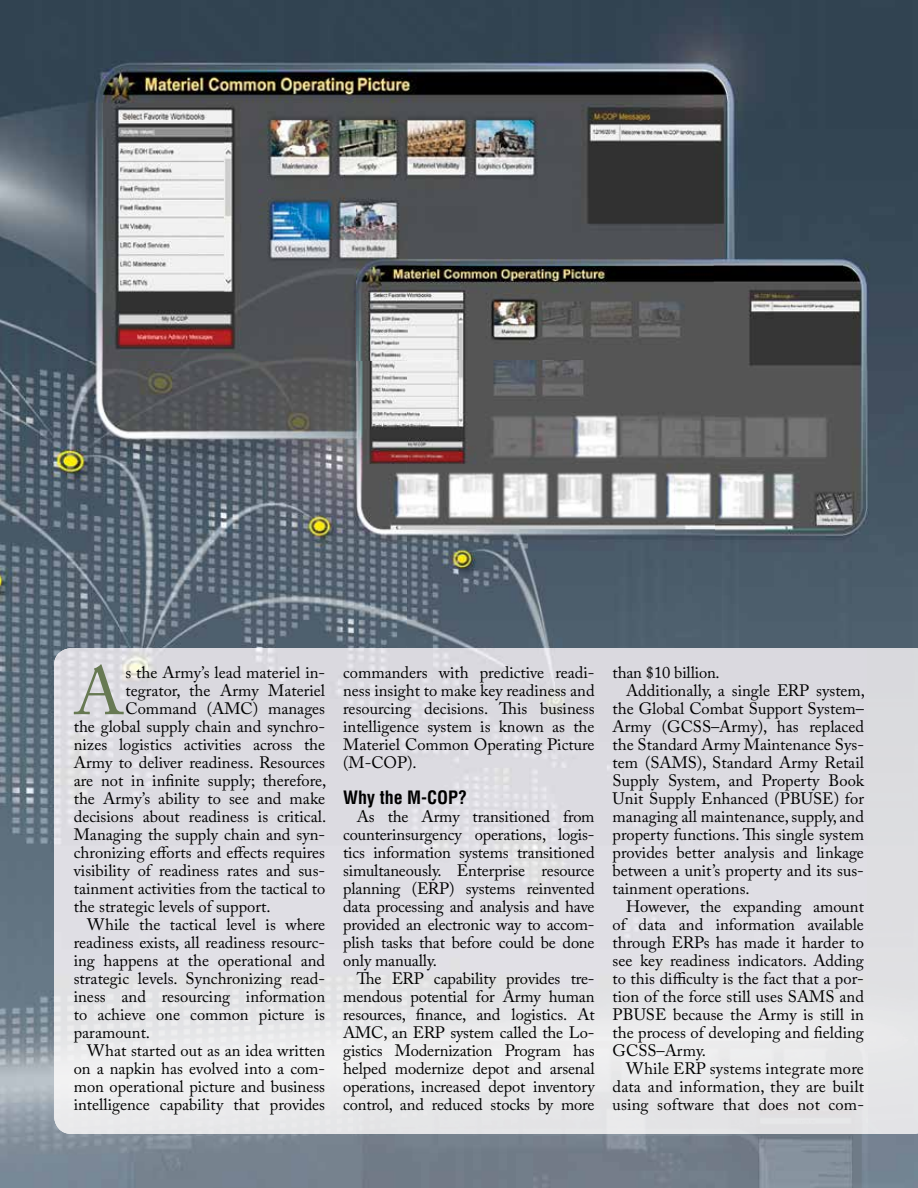
<style>
.page{position:relative;width:918px;height:1188px;background:#fff}
.page>*{position:absolute;margin:0;border:0;box-sizing:border-box;transform-origin:0 0}
.t1{font:67.2px "Adobe Caslon Pro";color:#677953}
.t2{font:700 condensed 18px "Helvetica LT Std";color:#000}
.t3{font:16.5px/18px "Adobe Caslon Pro";color:#000;text-align:justify}
</style>
<div class="page">
<img style="left:0;top:0;width:714px;height:361px">
<img style="left:714px;top:0;width:204px;height:648px">
<img style="left:0;top:361px;width:408px;height:310px">
<img style="left:408px;top:361px;width:306px;height:287px">
<img style="left:0;top:671px;width:101px;height:517px">
<img style="left:101px;top:1134px;width:817px;height:54px">
<h1 class="t1" style="left:74px;top:652px;width:51px">A</h1>
<p class="t3" style="left:125px;top:663px;width:201px">s the Army’s lead materiel in-</p>
<p class="t3" style="left:125px;top:681px;width:201px">tegrator, the Army Materiel</p>
<p class="t3" style="left:125px;top:699px;width:201px">Command (AMC) manages</p>
<p class="t3" style="left:74px;top:717px;width:253px">the global supply chain and synchro-</p>
<p class="t3" style="left:74px;top:735px;width:253px">nizes logistics activities across the</p>
<p class="t3" style="left:74px;top:753px;width:253px">Army to deliver readiness. Resources</p>
<p class="t3" style="left:74px;top:771px;width:254px">are not in infinite supply; therefore,</p>
<p class="t3" style="left:74px;top:789px;width:253px">the Army’s ability to see and make</p>
<p class="t3" style="left:74px;top:807px;width:254px">decisions about readiness is critical.</p>
<p class="t3" style="left:74px;top:825px;width:253px">Managing the supply chain and syn-</p>
<p class="t3" style="left:74px;top:843px;width:253px">chronizing efforts and effects requires</p>
<p class="t3" style="left:74px;top:861px;width:253px">visibility of readiness rates and sus-</p>
<p class="t3" style="left:74px;top:879px;width:253px">tainment activities from the tactical to</p>
<p class="t3" style="left:74px;top:897px;width:198px">the strategic levels of support.</p>
<p class="t3" style="left:87px;top:915px;width:239px">While the tactical level is where</p>
<p class="t3" style="left:74px;top:933px;width:253px">readiness exists, all readiness resourc-</p>
<p class="t3" style="left:74px;top:951px;width:253px">ing happens at the operational and</p>
<p class="t3" style="left:74px;top:969px;width:253px">strategic levels. Synchronizing read-</p>
<p class="t3" style="left:74px;top:987px;width:253px">iness and resourcing information</p>
<p class="t3" style="left:74px;top:1005px;width:253px">to achieve one common picture is</p>
<p class="t3" style="left:74px;top:1023px;width:78px">paramount.</p>
<p class="t3" style="left:87px;top:1041px;width:239px">What started out as an idea written</p>
<p class="t3" style="left:74px;top:1059px;width:253px">on a napkin has evolved into a com-</p>
<p class="t3" style="left:74px;top:1077px;width:253px">mon operational picture and business</p>
<p class="t3" style="left:74px;top:1095px;width:253px">intelligence capability that provides</p>
<p class="t3" style="left:343px;top:663px;width:253px">commanders with predictive readi&shy;ness insight to make key readiness and resourcing decisions. This business intelligence system is known as the Materiel Common Operating Picture (M-COP).</p>
<p class="t2" style="left:343px;top:786px;width:126px">Why the M-COP?</p>
<p class="t3" style="left:343px;top:807px;width:253px;text-indent:13px">As the Army transitioned from counterinsurgency operations, logis&shy;tics information systems transitioned simultaneously. Enterprise resource planning (ERP) systems reinvented data processing and analysis and have provided an electronic way to accom&shy;plish tasks that before could be done only manually.</p>
<p class="t3" style="left:343px;top:969px;width:253px;text-indent:13px">The ERP capability provides tre&shy;mendous potential for Army human resources, finance, and logistics. At AMC, an ERP system called the Lo&shy;gistics Modernization Program has helped modernize depot and arsenal operations, increased depot inventory control, and reduced stocks by more</p>
<p class="t3" style="left:613px;top:663px;width:109px">than $10 billion.</p>
<p class="t3" style="left:626px;top:681px;width:241px">Additionally, a single ERP system,</p>
<p class="t3" style="left:613px;top:699px;width:253px">the Global Combat Support System–</p>
<p class="t3" style="left:613px;top:717px;width:253px">Army (GCSS–Army), has replaced</p>
<p class="t3" style="left:613px;top:735px;width:253px">the Standard Army Maintenance Sys-</p>
<p class="t3" style="left:613px;top:753px;width:253px">tem (SAMS), Standard Army Retail</p>
<p class="t3" style="left:613px;top:771px;width:253px">Supply System, and Property Book</p>
<p class="t3" style="left:613px;top:789px;width:253px">Unit Supply Enhanced (PBUSE) for</p>
<p class="t3" style="left:613px;top:807px;width:253px">managing all maintenance, supply, and</p>
<p class="t3" style="left:613px;top:825px;width:253px">property functions. This single system</p>
<p class="t3" style="left:613px;top:843px;width:253px">provides better analysis and linkage</p>
<p class="t3" style="left:613px;top:861px;width:253px">between a unit’s property and its sus-</p>
<p class="t3" style="left:613px;top:879px;width:139px">tainment operations.</p>
<p class="t3" style="left:626px;top:897px;width:239px">However, the expanding amount</p>
<p class="t3" style="left:613px;top:915px;width:253px">of data and information available</p>
<p class="t3" style="left:613px;top:933px;width:253px">through ERPs has made it harder to</p>
<p class="t3" style="left:613px;top:951px;width:253px">see key readiness indicators. Adding</p>
<p class="t3" style="left:613px;top:969px;width:253px">to this difficulty is the fact that a por-</p>
<p class="t3" style="left:613px;top:987px;width:253px">tion of the force still uses SAMS and</p>
<p class="t3" style="left:613px;top:1005px;width:253px">PBUSE because the Army is still in</p>
<p class="t3" style="left:613px;top:1023px;width:253px">the process of developing and fielding</p>
<p class="t3" style="left:613px;top:1041px;width:95px">GCSS–Army.</p>
<p class="t3" style="left:626px;top:1059px;width:239px">While ERP systems integrate more</p>
<p class="t3" style="left:613px;top:1077px;width:253px">data and information, they are built</p>
<p class="t3" style="left:613px;top:1095px;width:253px">using software that does not com-</p>
</div>
